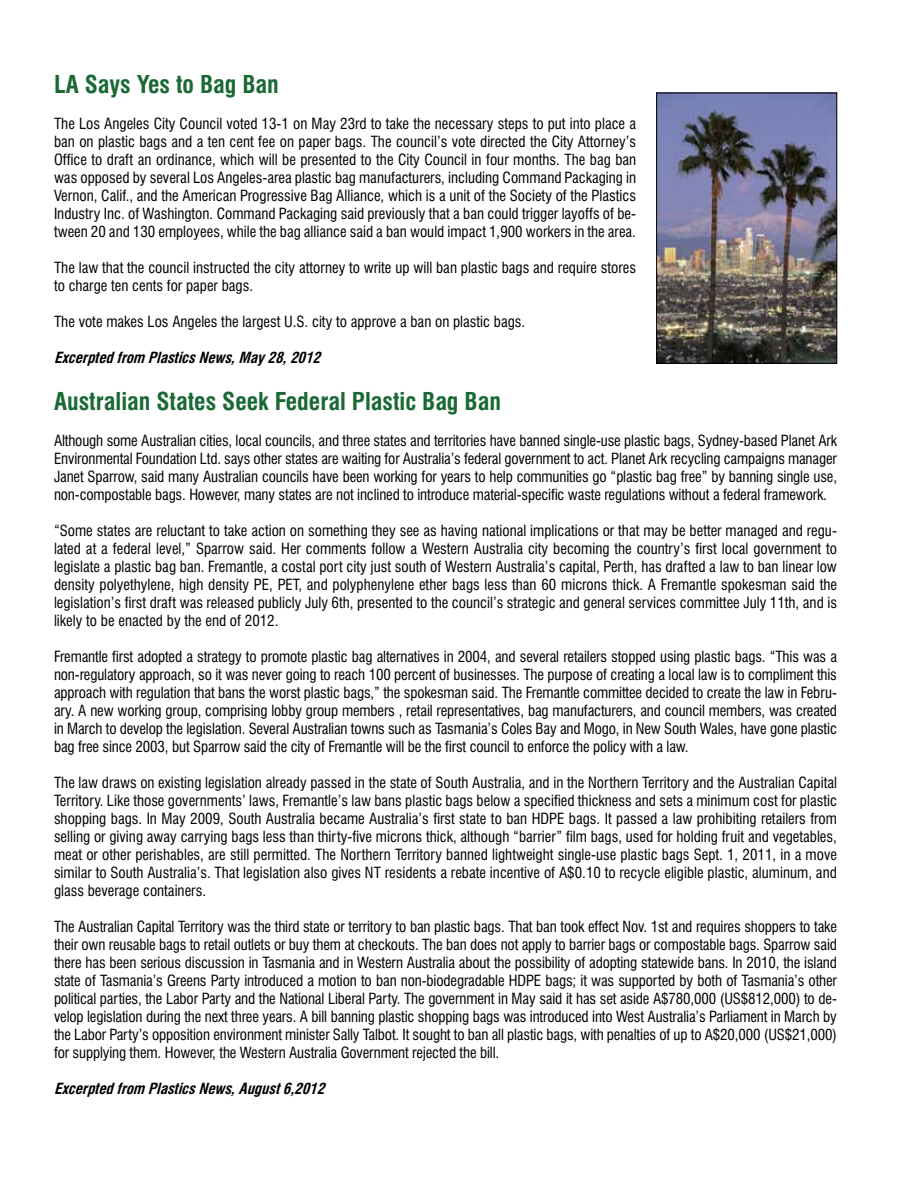
<style>
.page{position:relative;width:918px;height:1188px;background:#fff}
.page>*{position:absolute;margin:0;border:0;box-sizing:border-box;transform-origin:0 0}
.t1{font:700 condensed 24px "Swiss 721 BT";color:#1a6935}
.t2{font:condensed 15px/18px "Swiss 721 BT";color:#000;text-align:justify}
.t3{font:italic 700 condensed 15px "Swiss 721 BT";color:#000}
</style>
<div class="page">
<img style="left:658px;top:95px;width:177px;height:267px">
<div style="left:656px;top:93px;width:181px;height:271px;border:1px solid #000"></div>
<h1 class="t1" style="left:54px;top:70px;width:226px">LA Says Yes to Bag Ban</h1>
<p class="t2" style="left:54px;top:115px;width:584px">The Los Angeles City Council voted 13-1 on May 23rd to take the necessary steps to put into place a ban on plastic bags and a ten cent fee on paper bags. The council’s vote directed the City Attorney’s Office to draft an ordinance, which will be presented to the City Council in four months. The bag ban was opposed by several Los Angeles-area plastic bag manufacturers, including Command Packaging in Vernon, Calif., and the American Progressive Bag Alliance, which is a unit of the Society of the Plastics Industry Inc. of Washington. Command Packaging said previously that a ban could trigger layoffs of be&shy;tween 20 and 130 employees, while the bag alliance said a ban would impact 1,900 workers in the area.</p>
<p class="t2" style="left:54px;top:259px;width:584px">The law that the council instructed the city attorney to write up will ban plastic bags and require stores to charge ten cents for paper bags.</p>
<p class="t2" style="left:54px;top:313px;width:473px">The vote makes Los Angeles the largest U.S. city to approve a ban on plastic bags.</p>
<p class="t3" style="left:54px;top:349px;width:272px">Excerptedfrom PlasticsNews,May28,2012</p>
<h1 class="t1" style="left:54px;top:387px;width:448px">Australian States Seek Federal Plastic Bag Ban</h1>
<p class="t2" style="left:54px;top:431px;width:785px">Although some Australian cities, local councils, and three states and territories have banned single-use plastic bags, Sydney-based Planet Ark Environmental Foundation Ltd. says other states are waiting for Australia’s federal government to act. Planet Ark recycling campaigns manager Janet Sparrow, said many Australian councils have been working for years to help communities go “plastic bag free” by banning single use, non-compostable bags. However, many states are not inclined to introduce material-specific waste regulations without a federal framework.</p>
<p class="t2" style="left:54px;top:521px;width:785px">“Some states are reluctant to take action on something they see as having national implications or that may be better managed and regu&shy;lated at a federal level,” Sparrow said. Her comments follow a Western Australia city becoming the country’s first local government to legislate a plastic bag ban. Fremantle, a costal port city just south of Western Australia’s capital, Perth, has drafted a law to ban linear low density polyethylene, high density PE, PET, and polyphenylene ether bags less than 60 microns thick. A Fremantle spokesman said the legislation’s first draft was released publicly July 6th, presented to the council’s strategic and general services committee July 11th, and is likely to be enacted by the end of 2012.</p>
<p class="t2" style="left:54px;top:647px;width:785px">Fremantle first adopted a strategy to promote plastic bag alternatives in 2004, and several retailers stopped using plastic bags. “This was a non-regulatory approach, so it was never going to reach 100 percent of businesses. The purpose of creating a local law is to compliment this approach with regulation that bans the worst plastic bags,” the spokesman said. The Fremantle committee decided to create the law in Febru&shy;ary. A new working group, comprising lobby group members , retail representatives, bag manufacturers, and council members, was created in March to develop the legislation. Several Australian towns such as Tasmania’s Coles Bay and Mogo, in New South Wales, have gone plastic bag free since 2003, but Sparrow said the city of Fremantle will be the first council to enforce the policy with a law.</p>
<p class="t2" style="left:54px;top:773px;width:785px">The law draws on existing legislation already passed in the state of South Australia, and in the Northern Territory and the Australian Capital Territory. Like those governments’ laws, Fremantle’s law bans plastic bags below a specified thickness and sets a minimum cost for plastic shopping bags. In May 2009, South Australia became Australia’s first state to ban HDPE bags. It passed a law prohibiting retailers from selling or giving away carrying bags less than thirty-five microns thick, although “barrier” film bags, used for holding fruit and vegetables, meat or other perishables, are still permitted. The Northern Territory banned lightweight single-use plastic bags Sept. 1, 2011, in a move similar to South Australia’s. That legislation also gives NT residents a rebate incentive of A$0.10 to recycle eligible plastic, aluminum, and glass beverage containers.</p>
<p class="t2" style="left:54px;top:917px;width:785px">The Australian Capital Territory was the third state or territory to ban plastic bags. That ban took effect Nov. 1st and requires shoppers to take their own reusable bags to retail outlets or buy them at checkouts. The ban does not apply to barrier bags or compostable bags. Sparrow said there has been serious discussion in Tasmania and in Western Australia about the possibility of adopting statewide bans. In 2010, the island state of Tasmania’s Greens Party introduced a motion to ban non-biodegradable HDPE bags; it was supported by both of Tasmania’s other political parties, the Labor Party and the National Liberal Party. The government in May said it has set aside A$780,000 (US$812,000) to de&shy;velop legislation during the next three years. A bill banning plastic shopping bags was introduced into West Australia’s Parliament in March by the Labor Party’s opposition environment minister Sally Talbot. It sought to ban all plastic bags, with penalties of up to A$20,000 (US$21,000) for supplying them. However, the Western Australia Government rejected the bill.</p>
<p class="t3" style="left:54px;top:1079px;width:277px">Excerptedfrom PlasticsNews,August6,2012</p>
</div>
